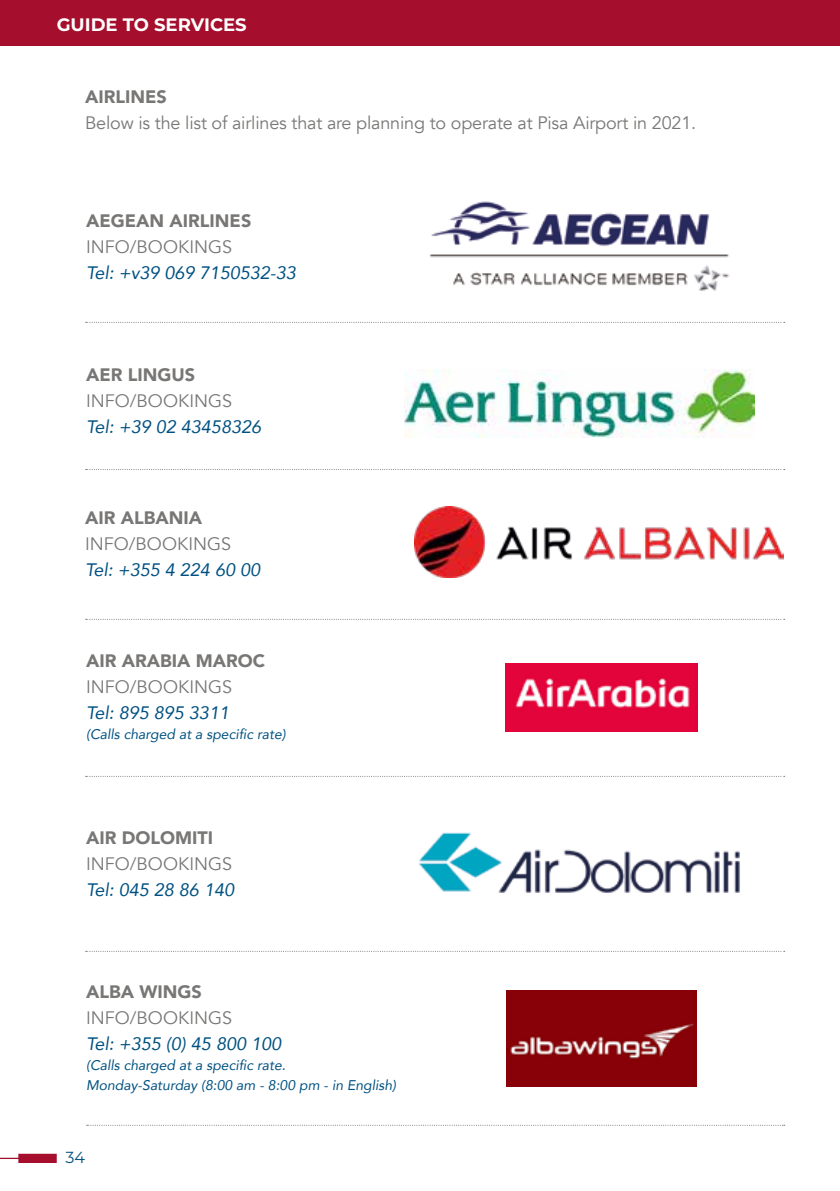
<style>
.page{position:relative;width:840px;height:1191px;background:#fff}
.page>*{position:absolute;margin:0;border:0;box-sizing:border-box;transform-origin:0 0}
.t1{font:18px "Avenir";color:#787776}
.t2{font:italic 18px "Avenir";color:#005181}
.t3{font:900 18px "Avenir";color:#787776}
.t4{font:700 18px "Montserrat";color:#fff}
.t5{font:16px "Montserrat";color:#005181}
.t6{font:italic 14px/20px "Avenir";color:#005181}
</style>
<div class="page">
<svg style="left:0;top:1153px;width:57px;height:10px"></svg>
<svg style="left:86px;top:322px;width:698px;height:1px"></svg>
<svg style="left:86px;top:776px;width:698px;height:1px"></svg>
<svg style="left:86px;top:950px;width:693px;height:1px"></svg>
<svg style="left:86px;top:469px;width:698px;height:1px"></svg>
<svg style="left:86px;top:619px;width:698px;height:1px"></svg>
<img style="left:430px;top:201px;width:299px;height:90px">
<img style="left:404px;top:369px;width:349px;height:68px">
<div style="left:0;top:0;width:839px;height:45px;background:#a50f2d"></div>
<img style="left:505px;top:663px;width:192px;height:69px">
<img style="left:506px;top:990px;width:190px;height:96px">
<img style="left:419px;top:832px;width:321px;height:61px">
<svg style="left:87px;top:1124px;width:697px;height:1px"></svg>
<img style="left:414px;top:506px;width:368px;height:71px">
<p class="t4" style="left:57px;top:12px;width:191px">GUIDE TO SERVICES</p>
<p class="t3" style="left:85px;top:81px;width:83px">AIRLINES</p>
<p class="t1" style="left:85px;top:112px;width:612px">Below is the list of airlines that are planning to operate at Pisa Airport in 2021.</p>
<p class="t3" style="left:86px;top:206px;width:167px">AEGEAN AIRLINES</p>
<p class="t1" style="left:86px;top:236px;width:147px">INFO/BOOKINGS</p>
<p class="t2" style="left:86px;top:262px;width:211px">Tel: +v39 069 7150532-33</p>
<p class="t3" style="left:86px;top:359px;width:111px">AER LINGUS</p>
<p class="t1" style="left:86px;top:390px;width:147px">INFO/BOOKINGS</p>
<p class="t2" style="left:86px;top:415px;width:176px">Tel: +39 02 43458326</p>
<p class="t3" style="left:85px;top:502px;width:118px">AIR ALBANIA</p>
<p class="t1" style="left:85px;top:533px;width:147px">INFO/BOOKINGS</p>
<p class="t2" style="left:85px;top:559px;width:176px">Tel: +355 4 224 60 00</p>
<p class="t3" style="left:86px;top:645px;width:180px">AIR ARABIA MAROC</p>
<p class="t1" style="left:86px;top:676px;width:147px">INFO/BOOKINGS</p>
<p class="t2" style="left:86px;top:702px;width:144px">Tel: 895 895 3311</p>
<p class="t6" style="left:86px;top:724px;width:201px">(Calls charged at a specific rate)</p>
<p class="t3" style="left:86px;top:822px;width:128px">AIR DOLOMITI</p>
<p class="t1" style="left:86px;top:853px;width:147px">INFO/BOOKINGS</p>
<p class="t2" style="left:86px;top:879px;width:149px">Tel: 045 28 86 140</p>
<p class="t3" style="left:86px;top:976px;width:117px">ALBA WINGS</p>
<p class="t1" style="left:86px;top:1007px;width:147px">INFO/BOOKINGS</p>
<p class="t2" style="left:86px;top:1033px;width:196px">Tel: +355 (0) 45 800 100</p>
<p class="t6" style="left:86px;top:1055px;width:311px">(Calls charged at a specific rate.<br>Monday-Saturday (8:00 am - 8:00 pm - in English)</p>
<p class="t5" style="left:65px;top:1146px;width:21px">34</p>
</div>
